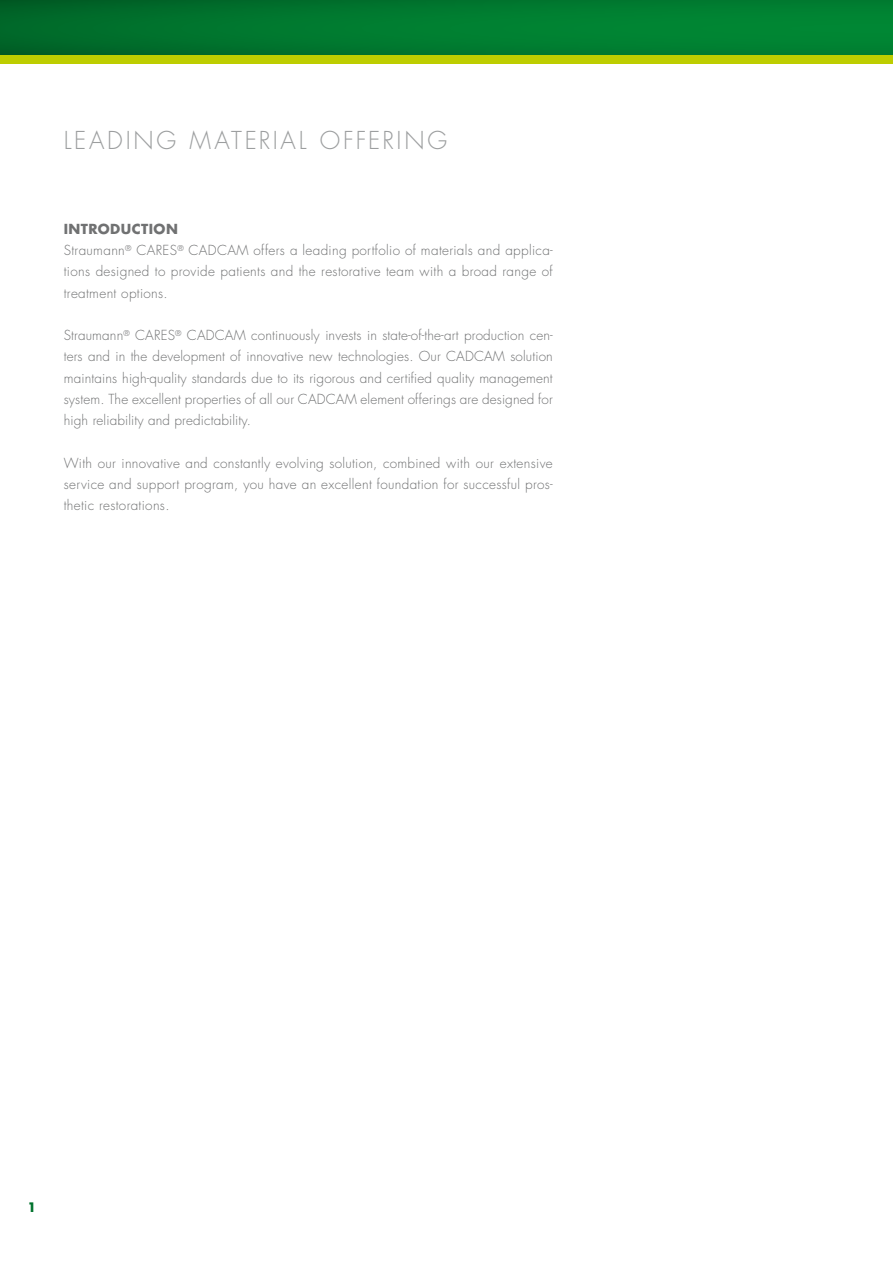
<style>
.page{position:relative;width:893px;height:1263px;background:#fff}
.page>*{position:absolute;margin:0;border:0;box-sizing:border-box;transform-origin:0 0}
.t1{font:300 24px "Futura LT";letter-spacing:.11em;color:#9c9e9f}
.t2{font:300 13.5px/21.3px "Futura LT";letter-spacing:.01em;color:#707172;text-align:justify}
.t3{font:700 12.75px "Futura LT";color:#00722d}
.s1{font-weight:700}
</style>
<div class="page">
<div style="left:0;top:0;width:893px;height:60px;background:linear-gradient(to right,#00692a,#008834)"></div>
<div style="left:0;top:55px;width:893px;height:9px;background:#bdcd00"></div>
<h1 class="t1" style="left:64px;top:126px;width:385px">leadi ng material offeri ng</h1>
<p class="t2" style="left:64px;top:219px;width:116px"><span class="s1">INTRODUCTION<br></span>Straumann<sup>®</sup> CARE</p>
<p class="t2" style="left:64px;top:240px;width:490px;text-indent:190px">offers a leading portfolio of materials and applica&shy;tions designed to provide patients and the restorative team with a broad range of treatment options.</p>
<p class="t2" style="left:64px;top:325px;width:81px">Straumann<sup>®</sup> CARE</p>
<p class="t2" style="left:168px;top:325px;width:30px">S<sup>®</sup> CADCAM</p>
<p class="t2" style="left:170px;top:240px;width:30px">S<sup>®</sup> CADCAM</p>
<p class="t2" style="left:64px;top:325px;width:490px;text-indent:187px">continuously invests in state-of-the-art production cen&shy;ters and in the development of innovative new technologies. Our CADCAM</p>
<p class="t2" style="left:64px;top:346px;width:491px;text-indent:447px">solution maintains high-quality standards due to its rigorous and certified quality management system. The excellent properties of all our CADCAM</p>
<p class="t2" style="left:361px;top:389px;width:194px">element offerings are designed for</p>
<p class="t2" style="left:64px;top:410px;width:189px">high reliability and predictability.</p>
<p class="t2" style="left:64px;top:453px;width:490px">With our innovative and constantly evolving solution, combined with our extensive service and support program, you have an excellent foundation for successful pros&shy;thetic restorations.</p>
<p class="t3" style="left:28px;top:1199px;width:10px">1</p>
</div>
